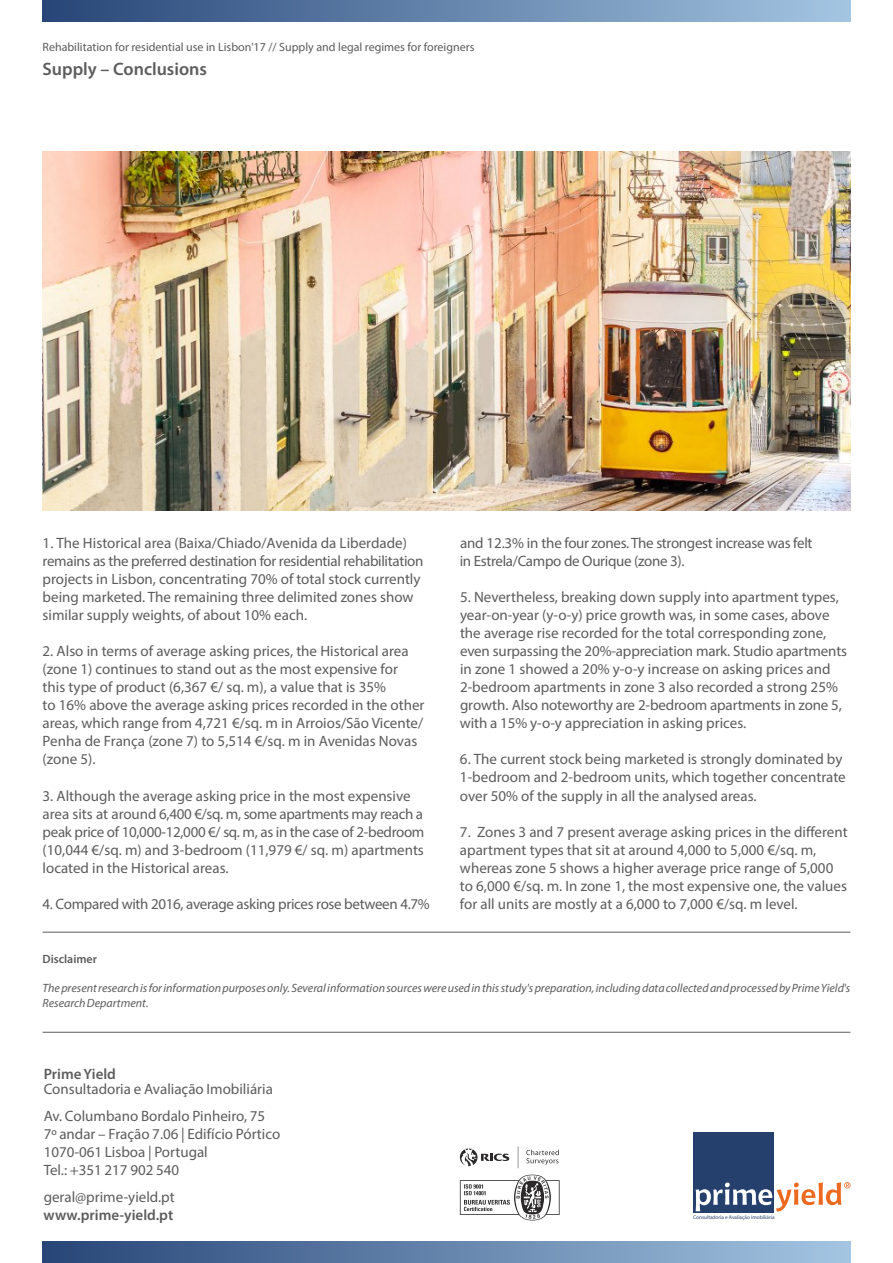
<style>
.page{position:relative;width:893px;height:1263px;background:#fff}
.page>*{position:absolute;margin:0;border:0;box-sizing:border-box;transform-origin:0 0}
.t1{font:600 18px "Myriad Pro";color:#5c5c5c}
.t2{font:15px/18px "Myriad Pro";color:#5c5c5c}
.t3{font:15px/18px "Myriad Pro";letter-spacing:-.02em;color:#5c5c5c}
.t4{font:600 15px "Myriad Pro";color:#5c5c5c}
.t5{font:italic 12px/14.4px "Myriad Pro";color:#5c5c5c}
.t6{font:12px "Myriad Pro";color:#5c5c5c}
.t7{font:600 12px "Myriad Pro";color:#5c5c5c}
.t8{font:5.25px "Myriad Pro";color:#26406e}
</style>
<div class="page">
<img style="left:43px;top:152px;width:807px;height:358px">
<div style="left:43px;top:0;width:807px;height:21px;background:linear-gradient(to right,#284577,#a4c5e2)"></div>
<div style="left:43px;top:1242px;width:807px;height:21px;background:linear-gradient(to right,#284577,#a4c5e2)"></div>
<hr style="left:43px;top:1032px;width:807px;height:1px;background:#5c5c5c">
<hr style="left:43px;top:932px;width:807px;height:1px;background:#5c5c5c">
<div style="left:694px;top:1132px;width:80px;height:81px;background:#26406e"></div>
<svg style="left:696px;top:1182px;width:154px;height:29px"></svg>
<svg style="left:460px;top:1174px;width:100px;height:46px"></svg>
<svg style="left:460px;top:1148px;width:49px;height:18px"></svg>
<svg style="left:518px;top:1146px;width:1px;height:22px"></svg>
<svg style="left:526px;top:1150px;width:33px;height:15px"></svg>
<p class="t6" style="left:43px;top:42px;width:433px">Rehabilitation for residential use in Lisbon'17 // Supply and legal regimes for foreigners</p>
<p class="t1" style="left:43px;top:61px;width:166px">Supply – Conclusions</p>
<p class="t2" style="left:43px;top:535px;width:382px">1. The Historical area (Baixa/Chiado/Avenida da Liberdade) remains as the preferred destination for residential rehabilitation projects in Lisbon, concentrating 70% of total stock currently being marketed. The remaining three delimited zones show similar supply weights, of about 10% each.</p>
<p class="t2" style="left:43px;top:643px;width:383px">2. Also in terms of average asking prices, the Historical area (zone 1) continues to stand out as the most expensive for this type of product (6,367 €/ sq. m), a value that is 35%<br>to 16% above the average asking prices recorded in the other areas, which range from 4,721 €/sq. m in Arroios/São Vicente/ Penha de França (zone 7) to 5,514 €/sq. m in Avenidas Novas (zone 5).</p>
<p class="t2" style="left:43px;top:788px;width:383px">3. Although the average asking price in the most expensive area sits at around 6,400 €/sq. m, some apartments may reach a peak price of 10,000-12,000 €/ sq. m, as in the case of 2-bedroom (10,044 €/sq. m) and 3-bedroom (11,979 €/ sq. m) apartments located in the Historical areas.</p>
<p class="t3" style="left:43px;top:896px;width:389px">4. Compared with 2016, average asking prices rose between 4.7%</p>
<p class="t3" style="left:460px;top:535px;width:354px">and 12.3% in the four zones. The strongest increase was felt in Estrela/Campo de Ourique (zone 3).</p>
<p class="t2" style="left:460px;top:589px;width:389px">5. Nevertheless, breaking down supply into apartment types, year-on-year (y-o-y) price growth was, in some cases, above the average rise recorded for the total corresponding zone, even surpassing the 20%-appreciation mark. Studio apartments in zone 1 showed a 20% y-o-y increase on asking prices and 2-bedroom apartments in zone 3 also recorded a strong 25% growth. Also noteworthy are 2-bedroom apartments in zone 5, with a 15% y-o-y appreciation in asking prices.</p>
<p class="t2" style="left:460px;top:752px;width:387px">6. The current stock being marketed is strongly dominated by<br>1-bedroom and 2-bedroom units, which together concentrate over 50% of the supply in all the analysed areas.</p>
<p class="t2" style="left:460px;top:824px;width:389px">7. Zones 3 and 7 present average asking prices in the different apartment types that sit at around 4,000 to 5,000 €/sq. m, whereas zone 5 shows a higher average price range of 5,000 to 6,000 €/sq. m. In zone 1, the most expensive one, the values for all units are mostly at a 6,000 to 7,000 €/sq. m level.</p>
<p class="t7" style="left:43px;top:953px;width:56px">Disclaimer</p>
<p class="t5" style="left:43px;top:982px;width:809px">The present research is for information purposes only. Several information sources were used in this study's preparation, including data collected and processed by Prime Yield's<br>Research Department.</p>
<p class="t4" style="left:44px;top:1068px;width:74px">Prime Yield</p>
<p class="t2" style="left:44px;top:1077px;width:231px;line-height:26.8px">Consultadoria e Avaliação Imobiliária<br>Av. Columbano Bordalo Pinheiro, 75</p>
<p class="t2" style="left:44px;top:1126px;width:238px">7º andar – Fração 7.06 | Edifício Pórtico<br>1070-061 Lisboa | Portugal<br>Tel.: +351 217 902 540</p>
<p class="t2" style="left:44px;top:1189px;width:133px">geral@prime-yield.pt</p>
<p class="t4" style="left:44px;top:1208px;width:131px">www.prime-yield.pt</p>
<p class="t8" style="left:693px;top:1215px;width:83px">Consultadoria e Avaliação Imobiliária</p>
</div>
